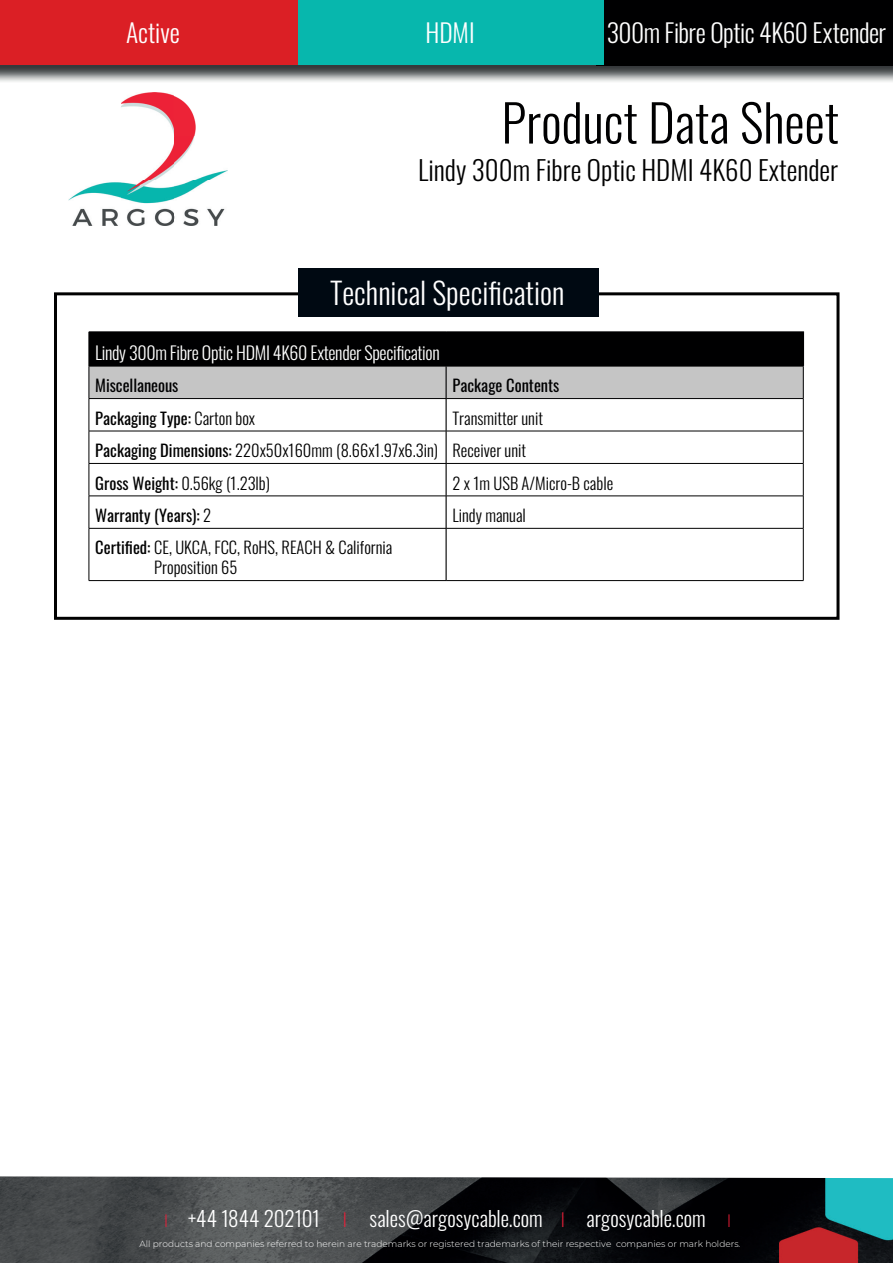
<style>
.page{position:relative;width:893px;height:1263px;background:#fff}
.page>*{position:absolute;margin:0;border:0;box-sizing:border-box;transform-origin:0 0}
.t1{font:300 51px "Oswald";color:#000001}
.t2{font:300 30px "Oswald";color:#fff}
.t3{font:300 27px "Oswald";color:#000001}
.t4{font:300 25.5px "Oswald";letter-spacing:-.015em;color:#fff}
.t5{font:300 21px "Oswald";color:#fff}
.t6{font:300 18px "Oswald";letter-spacing:-.02em;color:#fff}
.t7{font:300 16.5px/32.4px "Oswald";color:#000001}
.t8{font:16.5px "Oswald";color:#000001}
.t9{font:300 9px "Montserrat";color:#fff}
.s1{font-weight:300}
.s2{font-weight:400}
.s3{font-family:"Montserrat";font-size:18px;color:#ed1e38}
.s4{font-family:"Montserrat";color:#ed1e38}
</style>
<div class="page">
<img style="left:68px;top:92px;width:159px;height:133px">
<img style="left:0;top:64px;width:893px;height:18px">
<div style="left:0;top:0;width:893px;height:64px;background:#db1f25"></div>
<div style="left:596px;top:0;width:297px;height:65px;background:#000001"></div>
<div style="left:298px;top:0;width:305px;height:64px;background:#07b7ad"></div>
<div style="left:54px;top:292px;width:785px;height:328px;border:3px solid #000001"></div>
<div style="left:298px;top:268px;width:301px;height:48px;background:#000912"></div>
<svg style="left:90px;top:333px;width:713px;height:65px;background:#5f5f5f"></svg>
<hr style="left:446px;top:332px;width:1px;height:34px;background:#000001">
<hr style="left:446px;top:366px;width:1px;height:32px;background:#000001">
<hr style="left:446px;top:399px;width:1px;height:32px;background:#000001">
<hr style="left:446px;top:431px;width:1px;height:32px;background:#000001">
<hr style="left:446px;top:464px;width:1px;height:32px;background:#000001">
<hr style="left:446px;top:496px;width:1px;height:32px;background:#000001">
<hr style="left:446px;top:528px;width:1px;height:52px;background:#000001">
<hr style="left:89px;top:332px;width:357px;height:1px;background:#000001">
<hr style="left:89px;top:332px;width:1px;height:34px;background:#000001">
<hr style="left:446px;top:332px;width:358px;height:1px;background:#000001">
<hr style="left:89px;top:366px;width:357px;height:1px;background:#000001">
<hr style="left:89px;top:366px;width:1px;height:32px;background:#000001">
<hr style="left:89px;top:398px;width:357px;height:1px;background:#000001">
<hr style="left:89px;top:399px;width:1px;height:32px;background:#000001">
<hr style="left:802px;top:332px;width:2px;height:34px;background:#000001">
<hr style="left:89px;top:431px;width:357px;height:1px;background:#000001">
<hr style="left:89px;top:431px;width:1px;height:32px;background:#000001">
<hr style="left:89px;top:463px;width:357px;height:1px;background:#000001">
<hr style="left:89px;top:464px;width:1px;height:32px;background:#000001">
<hr style="left:89px;top:496px;width:357px;height:1px;background:#000001">
<hr style="left:89px;top:496px;width:1px;height:32px;background:#000001">
<hr style="left:89px;top:528px;width:357px;height:1px;background:#000001">
<hr style="left:89px;top:528px;width:1px;height:52px;background:#000001">
<hr style="left:89px;top:580px;width:357px;height:1px;background:#000001">
<hr style="left:446px;top:366px;width:357px;height:1px;background:#000001">
<hr style="left:803px;top:366px;width:1px;height:32px;background:#000001">
<hr style="left:446px;top:398px;width:357px;height:1px;background:#000001">
<hr style="left:803px;top:399px;width:1px;height:32px;background:#000001">
<hr style="left:446px;top:431px;width:357px;height:1px;background:#000001">
<hr style="left:803px;top:431px;width:1px;height:32px;background:#000001">
<hr style="left:446px;top:463px;width:357px;height:1px;background:#000001">
<hr style="left:803px;top:464px;width:1px;height:32px;background:#000001">
<hr style="left:446px;top:496px;width:357px;height:1px;background:#000001">
<hr style="left:803px;top:496px;width:1px;height:32px;background:#000001">
<hr style="left:446px;top:528px;width:357px;height:1px;background:#000001">
<hr style="left:803px;top:528px;width:1px;height:52px;background:#000001">
<hr style="left:446px;top:580px;width:357px;height:1px;background:#000001">
<img style="left:0;top:1176px;width:893px;height:87px">
<h3 class="t4" style="left:126px;top:10px;width:55px">Active</h3>
<h3 class="t4" style="left:425px;top:10px;width:51px">HDMI</h3>
<h3 class="t4" style="left:607px;top:10px;width:281px">300m Fibre Optic 4K60 Extender</h3>
<h1 class="t1" style="left:501px;top:77px;width:339px">Product Data Sheet</h1>
<h3 class="t3" style="left:418px;top:146px;width:422px">Lindy 300m Fibre Optic HDMI 4K60 Extender</h3>
<h2 class="t2" style="left:330px;top:267px;width:236px">Technical Specification</h2>
<p class="t6" style="left:95px;top:336px;width:346px">Lindy 300m Fibre Optic HDMI 4K60 Extender Specification</p>
<p class="t8" style="left:95px;top:371px;width:85px">Miscellaneous</p>
<p class="t8" style="left:452px;top:371px;width:108px">Package Contents</p>
<p class="t8" style="left:95px;top:403px;width:161px">Packaging Type: <span class="s1">Carton box</span></p>
<p class="t7" style="left:95px;top:400px;width:449px;text-indent:357px">Transmitter unit<br><span class="s2">Packaging Dimensions:</span> 220x50x160mm (8.66x1.97x6.3in) Receiver unit<br><span class="s2">Gross Weight:</span> 0.56kg (1.23lb)</p>
<p class="t7" style="left:452px;top:465px;width:162px">2 x 1m USB A/Micro-B cable</p>
<p class="t8" style="left:95px;top:500px;width:117px">Warranty (Years): <span class="s1">2</span></p>
<p class="t7" style="left:452px;top:497px;width:75px">Lindy manual</p>
<p class="t7" style="left:154px;top:536px;width:240px;line-height:19.8px;text-indent:-59px"><span class="s2">Certified:</span> CE, UKCA, FCC, RoHS, REACH &amp; California<br>Proposition 65</p>
<p class="t5" style="left:164px;top:1200px;width:570px"><span class="s3">I</span> +44 1844 202101 <span class="s4">I</span> sales@argosycable.com <span class="s4">I</span> argosycable.com <span class="s3">I</span></p>
<p class="t9" style="left:139px;top:1237px;width:602px">All products and companies referred to herein are trademarks or registered trademarks of their respective companies or mark holders.</p>
</div>
